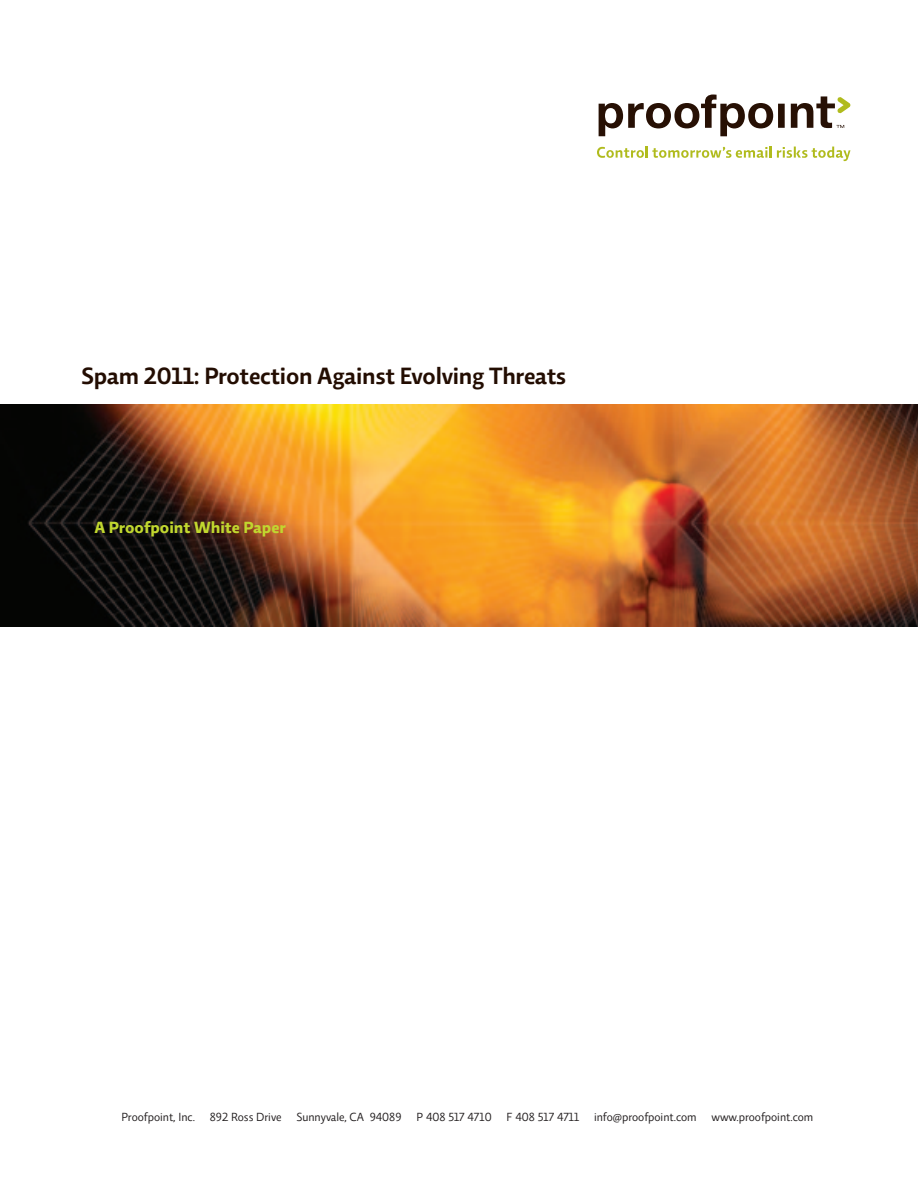
<style>
.page{position:relative;width:918px;height:1188px;background:#fff}
.page>*{position:absolute;margin:0;border:0;box-sizing:border-box;transform-origin:0 0}
.t1{font:600 24px "Relato Sans OT";letter-spacing:-.01em;color:#230d02}
.Title_Subhead{font:700 16.5px "Relato Sans OT";color:#c1d72f}
.Address_body_US{font:12px "Relato Sans OT";color:#231f20}
</style>
<div class="page">
<svg style="left:597px;top:147px;width:253px;height:14px"></svg>
<div style="left:778px;top:104px;width:7px;height:24px;background:#271004"></div>
<svg style="left:791px;top:96px;width:59px;height:32px"></svg>
<svg style="left:599px;top:95px;width:174px;height:41px"></svg>
<img style="left:0;top:405px;width:918px;height:222px">
<p class="t1" style="left:81px;top:361px;width:487px">Spam 2011: Protection Against Evolving Threats</p>
<p class="Title_Subhead" style="left:94px;top:517px;width:193px">A Proofpoint White Paper</p>
<p class="Address_body_US" style="left:122px;top:1109px;width:693px">Proofpoint, Inc. 892 Ross Drive Sunnyvale, CA 94089 P 408 517 4710 F 408 517 4711 info@proofpoint.com www.proofpoint.com</p>
</div>
